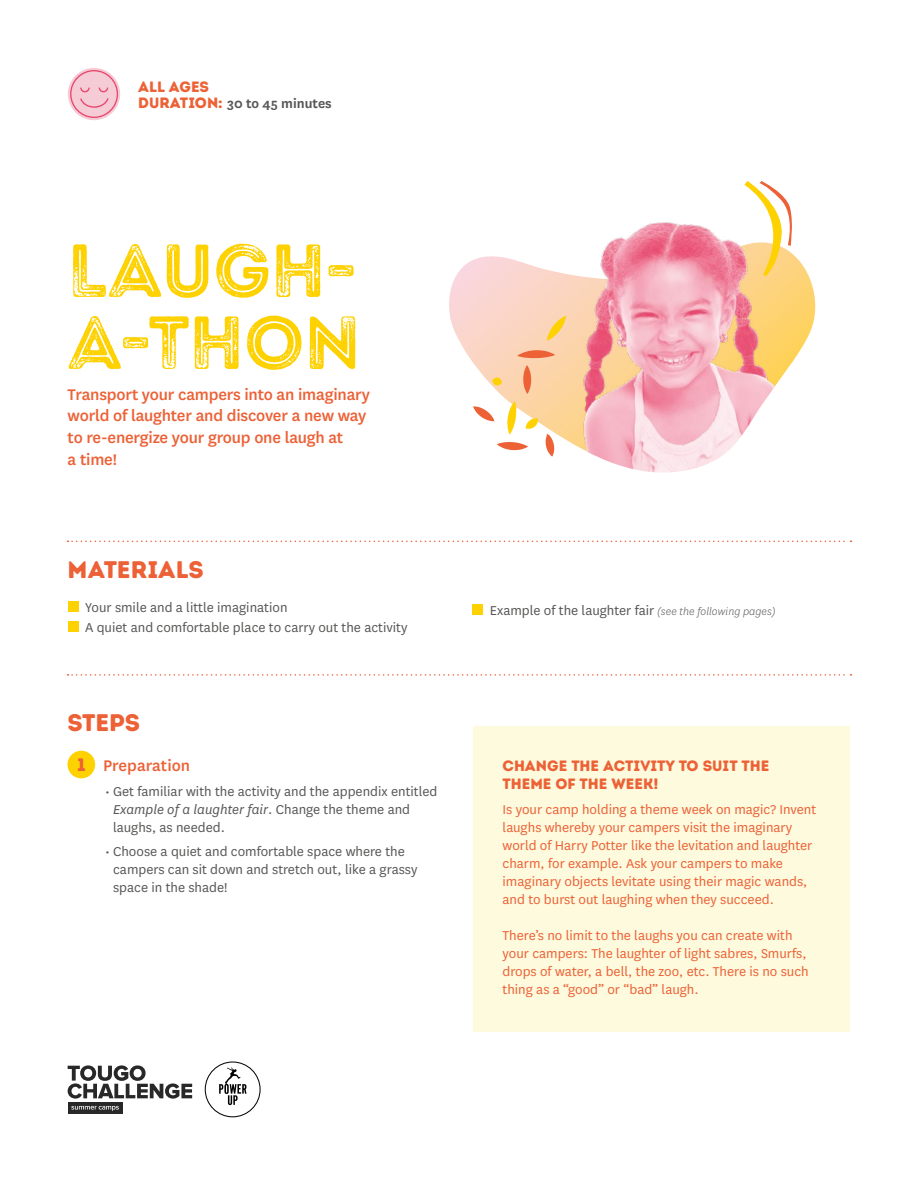
<style>
.page{position:relative;width:918px;height:1188px;background:#fff}
.page>*{position:absolute;margin:0;border:0;box-sizing:border-box;transform-origin:0 0}
.t1{font:75px/72px "Intro Rust G Base 2 Line";color:#fed100}
.t2{font:24px "Intro Rust Base";color:#ec6136}
.t3{font:500 18px/21.6px "National";letter-spacing:-.01em;color:#ec6136}
.t4{font:15px/18px "National";color:#ec6136}
.t5{font:15px/18px "National";color:#575756}
.t6{font:15px/18px "Intro Rust Base";color:#ec6136}
.t7{font:600 15px "National";color:#575756}
.s1{font-family:"Intro Rust Base";font-weight:400;color:#ec6136}
.s2{font-weight:300;font-style:italic;font-size:12px}
.s3{font-family:"Intro Rust Base";font-weight:400}
.s4{font-style:italic}
</style>
<div class="page">
<div style="left:68px;top:68px;width:52px;height:52px;background:#f5ccd6;border-radius:50%"></div>
<svg style="left:70px;top:70px;width:48px;height:48px"></svg>
<div style="left:473px;top:726px;width:377px;height:305px;background:#fdfade"></div>
<svg style="left:449px;top:259px;width:367px;height:103px"></svg>
<img style="left:473px;top:222px;width:325px;height:229px">
<svg style="left:68px;top:541px;width:783px;height:1px"></svg>
<svg style="left:68px;top:674px;width:783px;height:2px"></svg>
<div style="left:68px;top:751px;width:27px;height:27px;background:#fed100;border-radius:50%"></div>
<div style="left:68px;top:601px;width:10px;height:11px;background:#fed100"></div>
<div style="left:68px;top:621px;width:10px;height:11px;background:#fed100"></div>
<div style="left:472px;top:604px;width:11px;height:11px;background:#fed100"></div>
<svg style="left:744px;top:181px;width:52px;height:96px"></svg>
<svg style="left:518px;top:354px;width:298px;height:119px"></svg>
<svg style="left:497px;top:442px;width:31px;height:8px"></svg>
<svg style="left:507px;top:401px;width:9px;height:34px"></svg>
<svg style="left:473px;top:406px;width:21px;height:15px"></svg>
<svg style="left:526px;top:418px;width:12px;height:11px"></svg>
<svg style="left:546px;top:434px;width:8px;height:23px"></svg>
<svg style="left:523px;top:365px;width:8px;height:29px"></svg>
<svg style="left:492px;top:377px;width:10px;height:9px"></svg>
<svg style="left:517px;top:350px;width:38px;height:8px"></svg>
<svg style="left:547px;top:316px;width:19px;height:25px"></svg>
<div style="left:205px;top:1062px;width:56px;height:55px;border:1px solid #000;border-radius:50%"></div>
<svg style="left:219px;top:1068px;width:28px;height:37px"></svg>
<svg style="left:68px;top:1065px;width:124px;height:34px"></svg>
<div style="left:68px;top:1102px;width:55px;height:11px;background:#282828"></div>
<svg style="left:71px;top:1106px;width:48px;height:5px"></svg>
<p class="t6" style="left:138px;top:78px;width:72px">ALL AGES</p>
<p class="t7" style="left:138px;top:93px;width:195px"><span class="s1">DURATION:</span> 30 to 45 minutes</p>
<h1 class="t1" style="left:68px;top:236px;width:295px">LAUGH-<br>A-THON</h1>
<p class="t3" style="left:68px;top:382px;width:304px">Transport your campers into an imaginary world of laughter and discover a new way to re-energize your group one laugh at<br>a time!</p>
<h2 class="t2" style="left:68px;top:554px;width:138px">MATERIALS</h2>
<p class="t5" style="left:85px;top:597px;width:324px;line-height:19.8px">Your smile and a little imagination<br>A quiet and comfortable place to carry out the activity</p>
<p class="t5" style="left:490px;top:600px;width:287px">Example of the laughter fair <span class="s2">(see the following pages)</span></p>
<h2 class="t2" style="left:68px;top:707px;width:74px">STEPS</h2>
<p class="t3" style="left:77px;top:754px;width:115px"><span class="s3">1</span> Preparation</p>
<p class="t5" style="left:113px;top:781px;width:326px;text-indent:-8px">• Get familiar with the activity and the appendix entitled<br><span class="s4">Example of a laughter fair</span>. Change the theme and laughs, as needed.</p>
<p class="t5" style="left:113px;top:842px;width:306px;text-indent:-8px">• Choose a quiet and comfortable space where the campers can sit down and stretch out, like a grassy space in the shade!</p>
<p class="t6" style="left:503px;top:757px;width:268px">CHANGE THE ACTIVITY TO SUIT THE<br>THEME OF THE WEEK!</p>
<p class="t4" style="left:503px;top:800px;width:315px">Is your camp holding a theme week on magic? Invent laughs whereby your campers visit the imaginary world of Harry Potter like the levitation and laughter charm, for example. Ask your campers to make imaginary objects levitate using their magic wands, and to burst out laughing when they succeed.</p>
<p class="t4" style="left:503px;top:926px;width:308px">There’s no limit to the laughs you can create with your campers: The laughter of light sabres, Smurfs, drops of water, a bell, the zoo, etc. There is no such thing as a “good” or “bad” laugh.</p>
</div>
